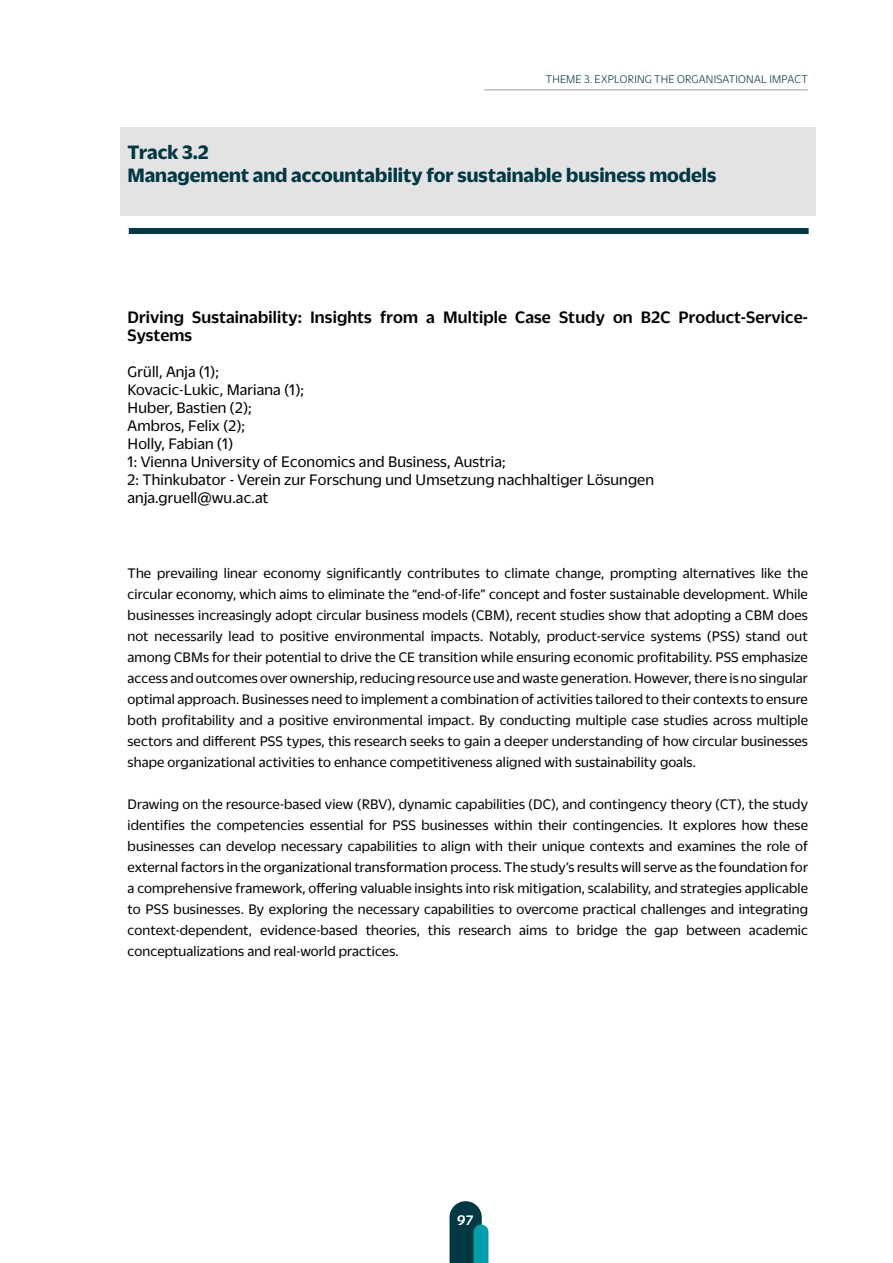
<style>
.page{position:relative;width:893px;height:1263px;background:#fff}
.page>*{position:absolute;margin:0;border:0;box-sizing:border-box;transform-origin:0 0}
.t1{font:700 21px/22.6px "Duplicate Sans";color:#003843}
.t2{font:500 18px/18px "Duplicate Sans";letter-spacing:.01em;color:#000}
.t3{font:16.5px/18px "Duplicate Sans";letter-spacing:.01em;color:#000}
.t4{font:15px/21px "Duplicate Sans";letter-spacing:.01em;color:#000;text-align:justify}
.t5{font:italic 500 15px "Duplicate Sans";color:#fff}
.t6{font:300 12px "Duplicate Sans";letter-spacing:.02em;color:#003843}
</style>
<div class="page">
<svg style="left:449px;top:1201px;width:39px;height:62px;background:#206872"></svg>
<hr style="left:484px;top:90px;width:324px;height:1px;background:#9d9d9c">
<div style="left:120px;top:127px;width:696px;height:88px;background:#e3e3e3"></div>
<div style="left:129px;top:228px;width:680px;height:6px;background:#003843"></div>
<p class="t6" style="left:546px;top:72px;width:264px">THEME 3. EXPLORING THE ORGANISATIONAL IMPACT</p>
<h1 class="t1" style="left:128px;top:139px;width:590px">Track 3.2<br>Management and accountability for sustainable business models</h1>
<p class="t2" style="left:128px;top:306px;width:682px">Driving Sustainability: Insights from a Multiple Case Study on B2C Product-Service-<br>Systems</p>
<p class="t3" style="left:128px;top:361px;width:528px">Grüll, Anja (1);<br>Kovacic-Lukic, Mariana (1);<br>Huber, Bastien (2);<br>Ambros, Felix (2);<br>Holly, Fabian (1)<br>1: Vienna University of Economics and Business, Austria;<br>2: Thinkubator - Verein zur Forschung und Umsetzung nachhaltiger Lösungen anja.gruell@wu.ac.at</p>
<p class="t4" style="left:128px;top:561px;width:682px">The prevailing linear economy significantly contributes to climate change, prompting alternatives like the circular economy, which aims to eliminate the “end-of-life” concept and foster sustainable development. While businesses increasingly adopt circular business models (CBM), recent studies show that adopting a CBM does not necessarily lead to positive environmental impacts. Notably, product-service systems (PSS) stand out among CBMs for their potential to drive the CE transition while ensuring economic profitability. PSS emphasize access and outcomes over ownership, reducing resource use and waste generation. However, there is no singular optimal approach. Businesses need to implement a combination of activities tailored to their contexts to ensure both profitability and a positive environmental impact. By conducting multiple case studies across multiple sectors and different PSS types, this research seeks to gain a deeper understanding of how circular businesses shape organizational activities to enhance competitiveness aligned with sustainability goals.</p>
<p class="t4" style="left:128px;top:792px;width:682px">Drawing on the resource-based view (RBV), dynamic capabilities (DC), and contingency theory (CT), the study identifies the competencies essential for PSS businesses within their contingencies. It explores how these businesses can develop necessary capabilities to align with their unique contexts and examines the role of external factors in the organizational transformation process. The study’s results will serve as the foundation for a comprehensive framework, offering valuable insights into risk mitigation, scalability, and strategies applicable to PSS businesses. By exploring the necessary capabilities to overcome practical challenges and integrating context-dependent, evidence-based theories, this research aims to bridge the gap between academic conceptualizations and real-world practices.</p>
<p class="t5" style="left:457px;top:1210px;width:17px">97</p>
</div>
